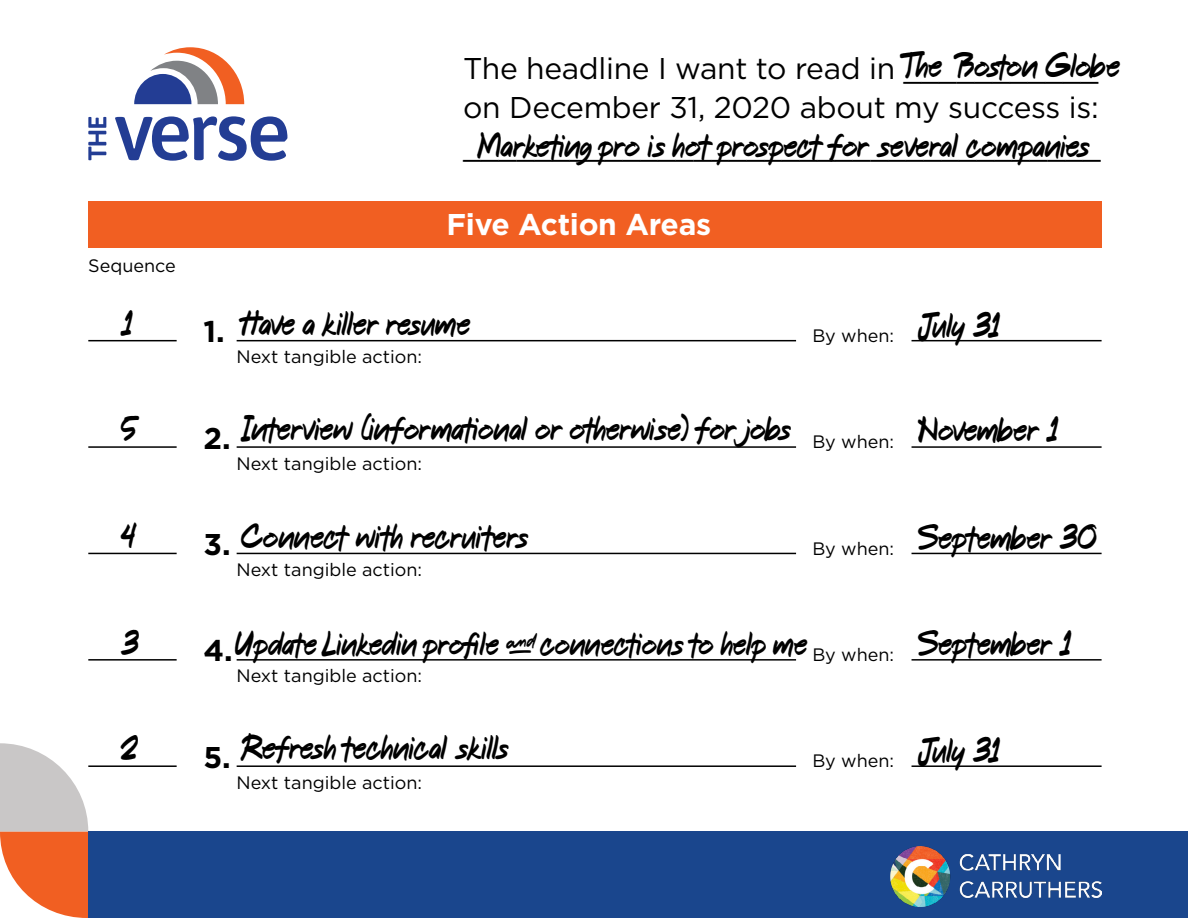
<style>
.page{position:relative;width:1188px;height:918px;background:#fff}
.page>*{position:absolute;margin:0;border:0;box-sizing:border-box;transform-origin:0 0}
.t1{font:30px "Shooken";letter-spacing:-.015em;color:#000}
.t2{font:30px/39px "Gotham";letter-spacing:-.01em;color:#000;text-align:justify}
.t3{font:30px "Shooken";letter-spacing:.01em;color:#000}
.t4{font:700 30px "Gotham";letter-spacing:-.01em;color:#fff}
.t5{font:700 30px "Gotham";color:#000}
.t6{font:29.25px "Shooken";letter-spacing:-.005em;color:#000}
.t7{font:18px "Gotham";color:#000}
</style>
<div class="page">
<svg style="left:115px;top:116px;width:172px;height:45px"></svg>
<svg style="left:134px;top:47px;width:110px;height:57px"></svg>
<svg style="left:88px;top:117px;width:18px;height:43px"></svg>
<svg style="left:0;top:743px;width:88px;height:175px"></svg>
<div style="left:127px;top:832px;width:1061px;height:86px;background:#1a468d"></div>
<div style="left:88px;top:201px;width:1014px;height:46px;background:#f15f22"></div>
<div style="left:88px;top:832px;width:87px;height:86px;background:#1a468d"></div>
<img style="left:890px;top:846px;width:212px;height:61px">
<hr style="left:88px;top:340px;width:89px;height:1px;background:#000">
<hr style="left:237px;top:340px;width:559px;height:1px;background:#000">
<hr style="left:912px;top:340px;width:190px;height:1px;background:#000">
<hr style="left:88px;top:446px;width:89px;height:2px;background:#000">
<hr style="left:237px;top:446px;width:559px;height:2px;background:#000">
<hr style="left:912px;top:446px;width:190px;height:2px;background:#000">
<hr style="left:88px;top:553px;width:89px;height:1px;background:#000">
<hr style="left:237px;top:553px;width:559px;height:1px;background:#000">
<hr style="left:912px;top:553px;width:190px;height:1px;background:#000">
<hr style="left:88px;top:659px;width:89px;height:2px;background:#000">
<hr style="left:237px;top:659px;width:559px;height:2px;background:#000">
<hr style="left:912px;top:659px;width:190px;height:2px;background:#000">
<hr style="left:88px;top:765px;width:89px;height:2px;background:#000">
<hr style="left:237px;top:765px;width:559px;height:2px;background:#000">
<hr style="left:912px;top:765px;width:190px;height:2px;background:#000">
<p class="t1" style="left:900px;top:48px;width:221px">The Boston Globe</p>
<p class="t2" style="left:463px;top:49px;width:639px">The headline I want to read in ___________ on December 31, 2020 about my success is: ____________________________________</p>
<p class="t1" style="left:478px;top:128px;width:614px">Marketing pro is hot prospect for several companies</p>
<p class="t4" style="left:447px;top:204px;width:266px">Five Action Areas</p>
<p class="t7" style="left:88px;top:254px;width:89px">Sequence</p>
<p class="t1" style="left:121px;top:307px;width:14px">1</p>
<p class="t5" style="left:203px;top:312px;width:23px">1.</p>
<p class="t1" style="left:241px;top:307px;width:231px">Have a killer resume</p>
<p class="t1" style="left:918px;top:308px;width:84px">July 31</p>
<p class="t7" style="left:812px;top:324px;width:83px">By when:</p>
<p class="t7" style="left:237px;top:345px;width:187px">Next tangible action:</p>
<p class="t1" style="left:121px;top:413px;width:16px">5</p>
<p class="t5" style="left:203px;top:418px;width:29px">2.</p>
<p class="t1" style="left:241px;top:412px;width:552px">Interview (informational or otherwise) for jobs</p>
<p class="t7" style="left:812px;top:430px;width:83px">By when:</p>
<p class="t3" style="left:918px;top:413px;width:142px">November 1</p>
<p class="t7" style="left:237px;top:452px;width:187px">Next tangible action:</p>
<p class="t1" style="left:121px;top:519px;width:17px">4</p>
<p class="t1" style="left:241px;top:519px;width:289px">Connect with recruiters</p>
<p class="t5" style="left:203px;top:524px;width:29px">3.</p>
<p class="t7" style="left:812px;top:537px;width:83px">By when:</p>
<p class="t3" style="left:918px;top:521px;width:176px">September 30</p>
<p class="t7" style="left:237px;top:558px;width:187px">Next tangible action:</p>
<p class="t1" style="left:121px;top:627px;width:20px">3</p>
<p class="t6" style="left:235px;top:627px;width:574px">Update Linkedin profi le &amp; connections to help me</p>
<p class="t5" style="left:203px;top:631px;width:31px">4.</p>
<p class="t7" style="left:812px;top:643px;width:83px">By when:</p>
<p class="t3" style="left:918px;top:627px;width:155px">September 1</p>
<p class="t7" style="left:237px;top:664px;width:187px">Next tangible action:</p>
<p class="t1" style="left:121px;top:732px;width:19px">2</p>
<p class="t1" style="left:241px;top:730px;width:269px">Refresh technical skills</p>
<p class="t1" style="left:918px;top:733px;width:84px">July 31</p>
<p class="t5" style="left:203px;top:737px;width:29px">5.</p>
<p class="t7" style="left:812px;top:750px;width:83px">By when:</p>
<p class="t7" style="left:237px;top:771px;width:187px">Next tangible action:</p>
</div>
